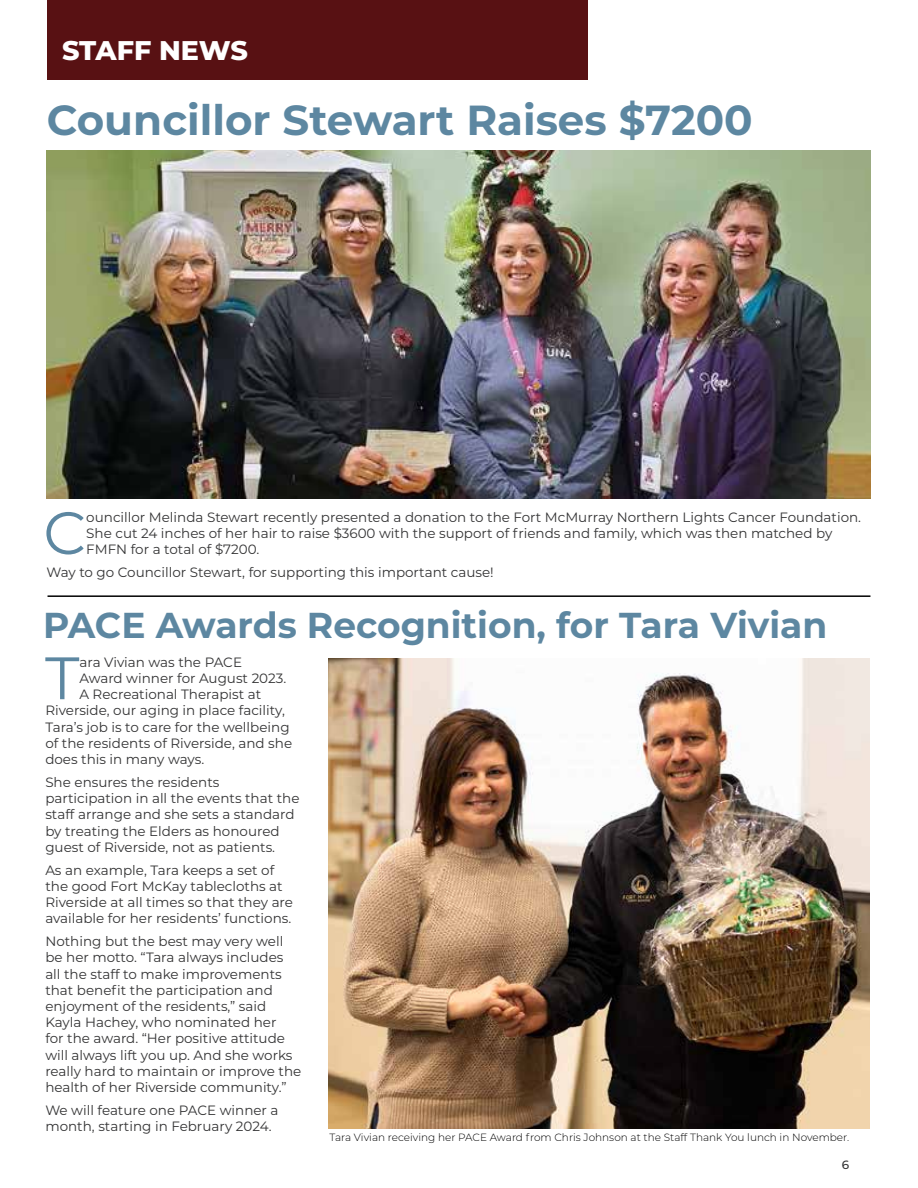
<style>
.page{position:relative;width:918px;height:1188px;background:#fff}
.page>*{position:absolute;margin:0;border:0;box-sizing:border-box;transform-origin:0 0}
.t1{font:59.85px "Montserrat";color:#5d87a1}
.t2{font:700 42px "Montserrat";color:#5d87a1}
.t3{font:700 36px "Montserrat";color:#5d87a1}
.t4{font:800 27px "Montserrat";letter-spacing:-.01em;color:#fff}
.t5{font:13.5px/16.2px "Montserrat";color:#333334}
.t6{font:500 12px "Montserrat";color:#333334}
.t7{font:300 10.5px "Montserrat";color:#000}
</style>
<div class="page">
<div style="left:47px;top:0;width:540px;height:80px;background:#581113"></div>
<img style="left:328px;top:658px;width:541px;height:470px">
<hr style="left:48px;top:595px;width:822px;height:2px;background:#000">
<img style="left:47px;top:151px;width:824px;height:347px">
<h3 class="t4" style="left:62px;top:31px;width:187px">STAFF NEWS</h3>
<h2 class="t2" style="left:47px;top:90px;width:708px">Councillor Stewart Raises $7200</h2>
<h1 class="t1" style="left:43px;top:492px;width:44px">C</h1>
<p class="t5" style="left:86px;top:508px;width:776px">ouncillor Melinda Stewart recently presented a donation to the Fort McMurray Northern Lights Cancer Foundation.<br>She cut 24 inches of her hair to raise $3600 with the support of friends and family, which was then matched by<br>FMFN for a total of $7200.</p>
<p class="t5" style="left:46px;top:564px;width:449px">Way to go Councillor Stewart, for supporting this important cause!</p>
<h3 class="t3" style="left:43px;top:600px;width:786px">PACE Awards Recognition, for Tara Vivian</h3>
<h1 class="t1" style="left:45px;top:637px;width:36px">T</h1>
<p class="t5" style="left:79px;top:653px;width:164px">ara Vivian was the PACE</p>
<p class="t5" style="left:79px;top:670px;width:208px">Award winner for August 2023.</p>
<p class="t5" style="left:79px;top:686px;width:183px">A Recreational Therapist at</p>
<p class="t5" style="left:45px;top:702px;width:241px">Riverside, our aging in place facility,</p>
<p class="t5" style="left:45px;top:718px;width:246px">Tara’s job is to care for the wellbeing</p>
<p class="t5" style="left:45px;top:734px;width:248px">of the residents of Riverside, and she</p>
<p class="t5" style="left:45px;top:751px;width:160px">does this in many ways.</p>
<p class="t5" style="left:45px;top:774px;width:256px">She ensures the residents participation in all the events that the staff arrange and she sets a standard by treating the Elders as honoured guest of Riverside, not as patients.</p>
<p class="t5" style="left:45px;top:861px;width:249px">As an example, Tara keeps a set of the good Fort McKay tablecloths at Riverside at all times so that they are available for her residents’ functions.</p>
<p class="t5" style="left:45px;top:933px;width:257px">Nothing but the best may very well be her motto. “Tara always includes all the staff to make improvements that benefit the participation and enjoyment of the residents,” said Kayla Hachey, who nominated her<br>for the award. “Her positive attitude will always lift you up. And she works really hard to maintain or improve the health of her Riverside community.”</p>
<p class="t5" style="left:45px;top:1102px;width:235px">We will feature one PACE winner a month, starting in February 2024.</p>
<p class="t7" style="left:329px;top:1130px;width:521px">Tara Vivian receiving her PACE Award from Chris Johnson at the Staff Thank You lunch in November.</p>
<p class="t6" style="left:842px;top:1157px;width:9px">6</p>
</div>
